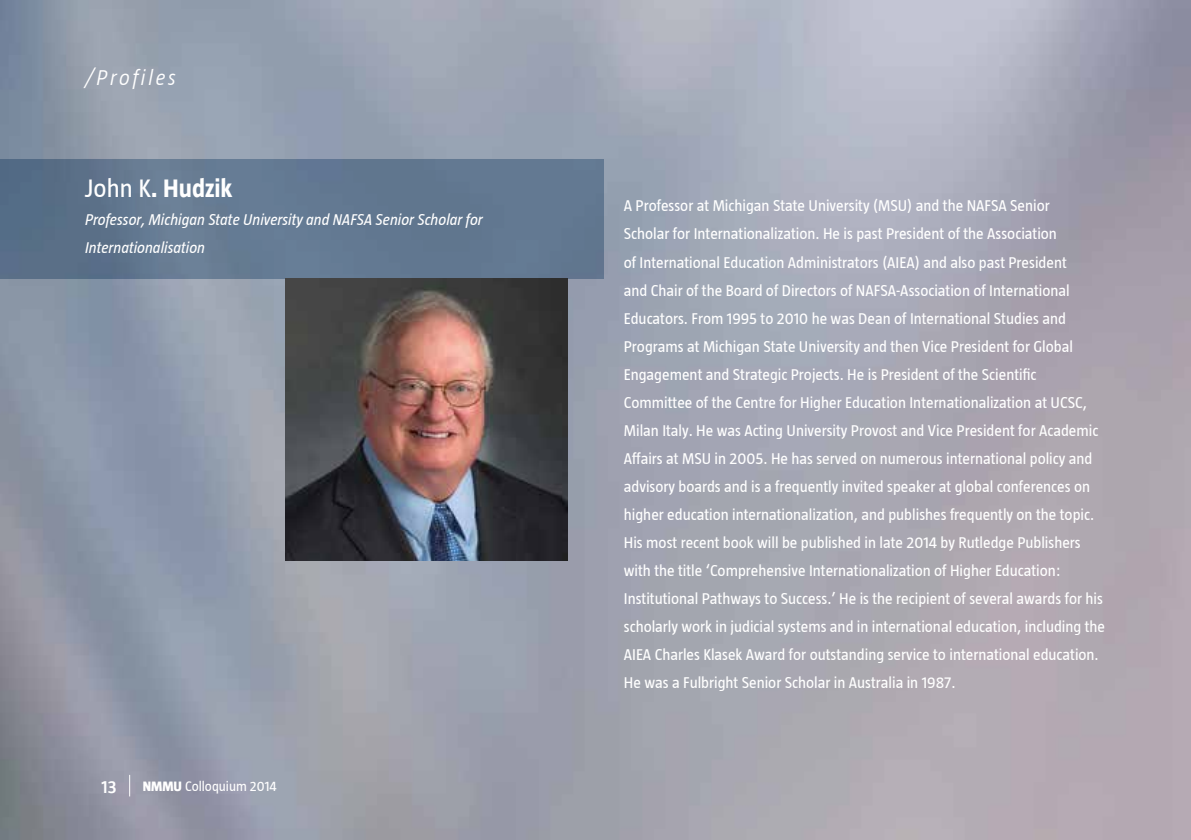
<style>
.page{position:relative;width:1191px;height:840px;background:#fff}
.page>*{position:absolute;margin:0;border:0;box-sizing:border-box;transform-origin:0 0}
.t1{font:700 26px "Taz";color:#fff}
.t2{font:italic 300 22px "Taz";letter-spacing:.12em;color:#fff}
.t3{font:600 18px "Taz";color:#fff}
.t4{font:16px/28px "Taz";color:#fff}
.t5{font:italic 16px/28px "Taz";color:#fff}
.t6{font:14px "Taz";color:#fff}
.s1{font-weight:400}
.s2{font-weight:800}
</style>
<div class="page">
<img style="left:0;top:0;width:1191px;height:839px">
<div style="left:0;top:158px;width:604px;height:120px;background:linear-gradient(to right,#5e748c,#657b94)"></div>
<img style="left:285px;top:278px;width:282px;height:282px">
<svg style="left:129px;top:774px;width:1px;height:22px"></svg>
<h2 class="t2" style="left:85px;top:66px;width:92px">/Profiles</h2>
<h1 class="t1" style="left:85px;top:174px;width:149px"><span class="s1">John K</span>. Hudzik</h1>
<p class="t5" style="left:85px;top:205px;width:399px">Professor, Michigan State University and NAFSA Senior Scholar for<br>Internationalisation</p>
<p class="t3" style="left:101px;top:776px;width:17px">13</p>
<p class="t6" style="left:143px;top:778px;width:135px"><span class="s2">NMMU</span> Colloquium 2014</p>
<p class="t4" style="left:624px;top:192px;width:483px">A Professor at Michigan State University (MSU) and the NAFSA Senior<br>Scholar for Internationalization. He is past President of the Association<br>of International Education Administrators (AIEA) and also past President<br>and Chair of the Board of Directors of NAFSA-Association of International Educators. From 1995 to 2010 he was Dean of International Studies and Programs at Michigan State University and then Vice President for Global Engagement and Strategic Projects. He is President of the Scientific Committee of the Centre for Higher Education Internationalization at UCSC, Milan Italy. He was Acting University Provost and Vice President for Academic Affairs at MSU in 2005. He has served on numerous international policy and advisory boards and is a frequently invited speaker at global conferences on higher education internationalization, and publishes frequently on the topic.<br>His most recent book will be published in late 2014 by Rutledge Publishers with the title ‘Comprehensive Internationalization of Higher Education:<br>Institutional Pathways to Success.’ He is the recipient of several awards for his scholarly work in judicial systems and in international education, including the AIEA Charles Klasek Award for outstanding service to international education.<br>He was a Fulbright Senior Scholar in Australia in 1987.</p>
</div>
